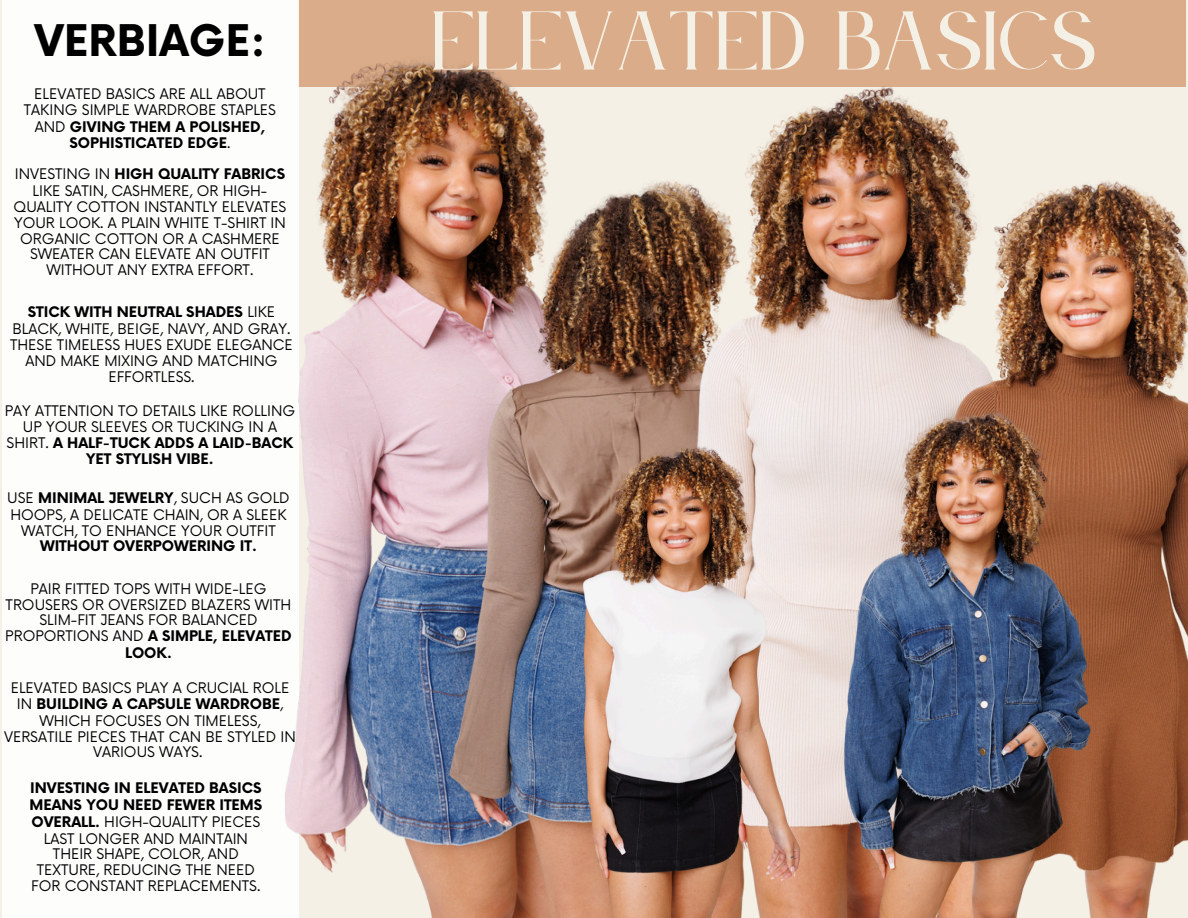
<style>
.page{position:relative;width:1188px;height:918px;background:#fff}
.page>*{position:absolute;margin:0;border:0;box-sizing:border-box;transform-origin:0 0}
.t1{font:72.9px "Le Jour Serif";color:#f5f0e6}
.t2{font:700 42.45px "Now";color:#000}
.t3{font:14.25px/16px "Now";color:#000;text-align:center}
.s1{font-weight:700}
</style>
<div class="page">
<div style="left:298px;top:0;width:888px;height:87px;background:#daac89"></div>
<img style="left:285px;top:19px;width:272px;height:898px">
<img style="left:367px;top:130px;width:190px;height:788px">
<img style="left:557px;top:86px;width:604px;height:348px">
<img style="left:935px;top:151px;width:253px;height:767px">
<img style="left:786px;top:403px;width:375px;height:515px">
<img style="left:504px;top:434px;width:354px;height:484px">
<p class="t2" style="left:34px;top:18px;width:233px">VERBIAGE:</p>
<h1 class="t3" style="left:24px;top:87px;width:254px">ELEVATED BASICS ARE ALL ABOUT<br>TAKING SIMPLE WARDROBE STAPLES<br>AND <span class="s1">GIVING THEM A POLISHED,<br>SOPHISTICATED EDGE</span>.</h1>
<h2 class="t3" style="left:14px;top:167px;width:274px">INVESTING IN <span class="s1">HIGH QUALITY FABRICS<br></span>LIKE SATIN, CASHMERE, OR HIGH-<br>QUALITY COTTON INSTANTLY ELEVATES<br>YOUR LOOK. A PLAIN WHITE T-SHIRT IN<br>ORGANIC COTTON OR A CASHMERE<br>SWEATER CAN ELEVATE AN OUTFIT<br>WITHOUT ANY EXTRA EFFORT.</h2>
<p class="t3" style="left:10px;top:305px;width:284px"><span class="s1">STICK WITH NEUTRAL SHADES</span> LIKE<br>BLACK, WHITE, BEIGE, NAVY, AND GRAY.<br>THESE TIMELESS HUES EXUDE ELEGANCE<br>AND MAKE MIXING AND MATCHING<br>EFFORTLESS.</p>
<p class="t3" style="left:5px;top:404px;width:292px">PAY ATTENTION TO DETAILS LIKE ROLLING<br>UP YOUR SLEEVES OR TUCKING IN A<br>SHIRT. <span class="s1">A HALF-TUCK ADDS A LAID-BACK<br>YET STYLISH VIBE.</span></p>
<p class="t3" style="left:7px;top:490px;width:284px">USE <span class="s1">MINIMAL JEWELRY</span>, SUCH AS GOLD<br>HOOPS, A DELICATE CHAIN, OR A SLEEK<br>WATCH, TO ENHANCE YOUR OUTFIT<br><span class="s1">WITHOUT OVERPOWERING IT.</span></p>
<p class="t3" style="left:5px;top:581px;width:288px">PAIR FITTED TOPS WITH WIDE-LEG<br>TROUSERS OR OVERSIZED BLAZERS WITH<br>SLIM-FIT JEANS FOR BALANCED<br>PROPORTIONS AND <span class="s1">A SIMPLE, ELEVATED<br>LOOK.</span></p>
<p class="t3" style="left:4px;top:681px;width:293px">ELEVATED BASICS PLAY A CRUCIAL ROLE<br>IN <span class="s1">BUILDING A CAPSULE WARDROBE</span>,<br>WHICH FOCUSES ON TIMELESS,<br>VERSATILE PIECES THAT CAN BE STYLED IN<br>VARIOUS WAYS.</p>
<p class="t3" style="left:29px;top:780px;width:234px"><span class="s1">INVESTING IN ELEVATED BASICS<br>MEANS YOU NEED FEWER ITEMS<br>OVERALL.</span> HIGH-QUALITY PIECES<br>LAST LONGER AND MAINTAIN<br>THEIR SHAPE, COLOR, AND<br>TEXTURE, REDUCING THE NEED<br>FOR CONSTANT REPLACEMENTS.</p>
<p class="t1" style="left:432px;top:2px;width:667px">ELEVATED BASICS</p>
</div>
